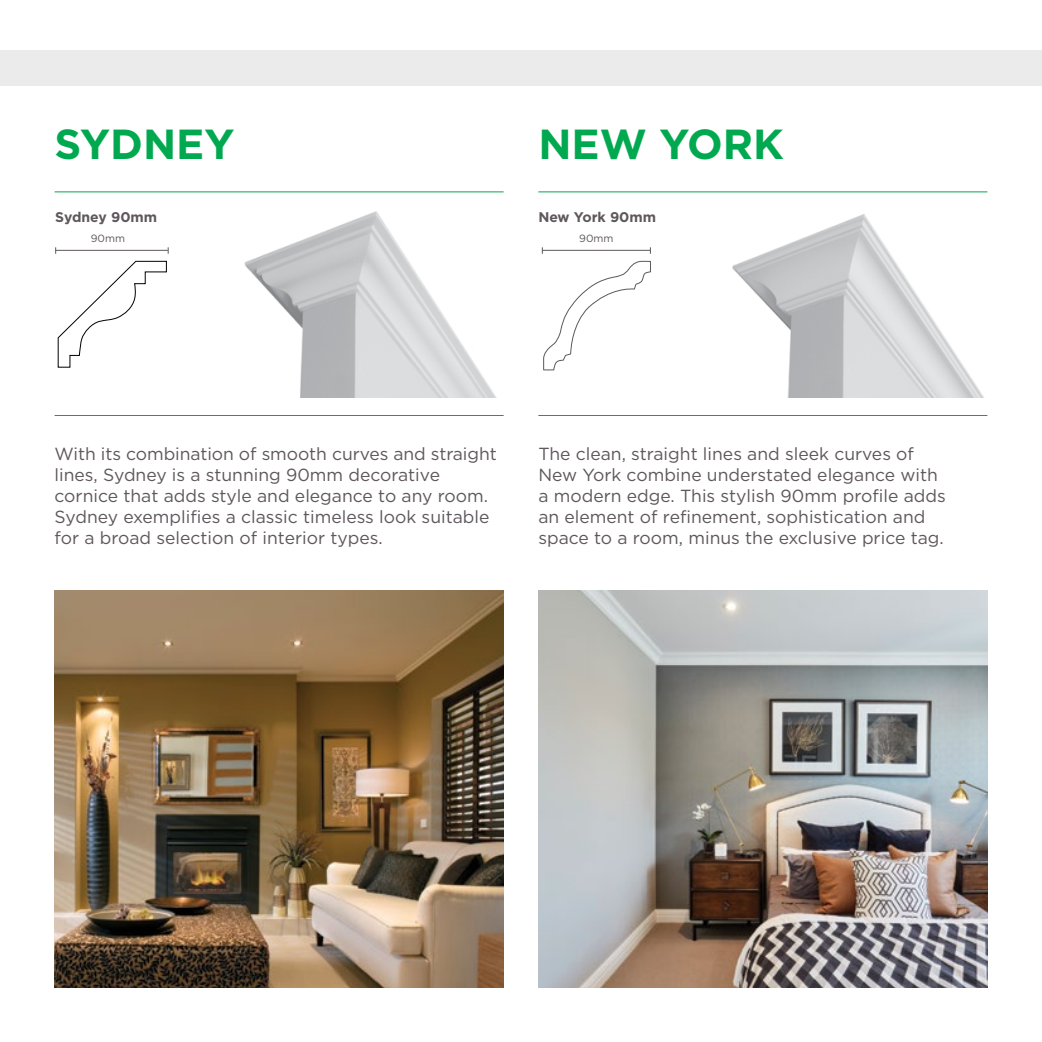
<style>
.page{position:relative;width:1042px;height:1042px;background:#fff}
.page>*{position:absolute;margin:0;border:0;box-sizing:border-box;transform-origin:0 0}
.t1{font:700 42px "Gotham HTF";color:#00a94f}
.t2{font:17.5px/21px "Gotham HTF";color:#5e575c}
.t3{font:700 14px "Gotham HTF";color:#5e575c}
.t4{font:10.5px "Gotham HTF";color:#5e575c}
</style>
<div class="page">
<hr style="left:55px;top:191px;width:449px;height:1px;background:#00a94f">
<hr style="left:55px;top:415px;width:449px;height:1px;background:#00a94f">
<hr style="left:538px;top:191px;width:449px;height:1px;background:#00a94f">
<hr style="left:538px;top:415px;width:449px;height:1px;background:#00a94f">
<img style="left:244px;top:211px;width:252px;height:186px">
<img style="left:732px;top:214px;width:252px;height:183px">
<img style="left:538px;top:590px;width:449px;height:397px">
<img style="left:55px;top:590px;width:449px;height:397px">
<hr style="left:542px;top:250px;width:108px;height:1px;background:#5e575c">
<svg style="left:543px;top:261px;width:108px;height:110px"></svg>
<hr style="left:56px;top:250px;width:112px;height:1px;background:#5e575c">
<svg style="left:58px;top:260px;width:109px;height:108px"></svg>
<div style="left:0;top:50px;width:1042px;height:36px;background:#ebebec"></div>
<h1 class="t1" style="left:55px;top:120px;width:181px">SYDNEY</h1>
<h1 class="t1" style="left:538px;top:120px;width:247px">NEW YORK</h1>
<p class="t3" style="left:55px;top:209px;width:103px">Sydney 90mm</p>
<p class="t3" style="left:538px;top:209px;width:119px">New York 90mm</p>
<p class="t4" style="left:91px;top:232px;width:36px">90mm</p>
<p class="t4" style="left:579px;top:232px;width:36px">90mm</p>
<p class="t2" style="left:55px;top:443px;width:444px">With its combination of smooth curves and straight lines, Sydney is a stunning 90mm decorative cornice that adds style and elegance to any room.<br>Sydney exemplifies a classic timeless look suitable for a broad selection of interior types.</p>
<p class="t2" style="left:538px;top:443px;width:409px">The clean, straight lines and sleek curves of New York combine understated elegance with a modern edge. This stylish 90mm profile adds an element of refinement, sophistication and space to a room, minus the exclusive price tag.</p>
</div>
